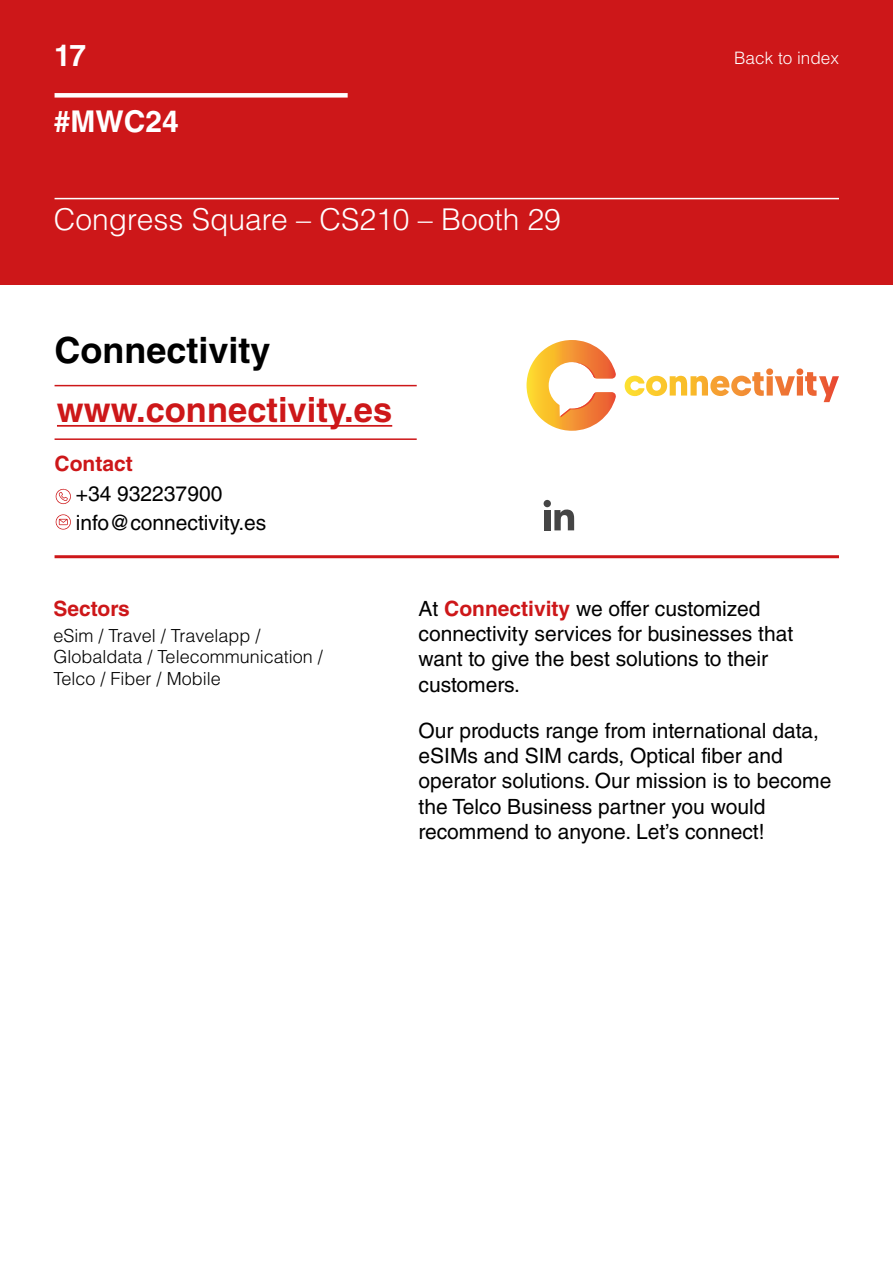
<style>
.page{position:relative;width:893px;height:1263px;background:#fff}
.page>*{position:absolute;margin:0;border:0;box-sizing:border-box;transform-origin:0 0}
.NOM_EMPRESA{font:700 36px "Helvetica LT Std";color:#000}
.WEB{font:700 34.5px "Helvetica LT Std";color:#cd1719}
.numeració-stan{font:300 30px "Helvetica LT Std";color:#fff}
.t1{font:700 30px "Helvetica LT Std";color:#fff}
.paràgraf{font:21px/25.2px "Helvetica LT Std";color:#000}
.dades_contacte{font:21px "Helvetica LT Std";color:#000}
.paràgraf-2{font:700 21px "Helvetica LT Std";color:#cd1719}
.sectors{font:300 18px/21.6px "Helvetica LT Std";color:#000}
.t2{font:300 17.1px "Helvetica LT Std";color:#fff}
.s1{font-weight:700;color:#cd1719}
</style>
<div class="page">
<div style="left:0;top:0;width:893px;height:285px;background:#cd1719"></div>
<div style="left:55px;top:93px;width:293px;height:5px;background:#fff"></div>
<hr style="left:55px;top:198px;width:784px;height:1px;background:#fff">
<hr style="left:55px;top:555px;width:784px;height:3px;background:#cd1719">
<hr style="left:55px;top:385px;width:362px;height:1px;background:#cd1719">
<hr style="left:55px;top:438px;width:362px;height:2px;background:#cd1719">
<svg style="left:56px;top:489px;width:15px;height:15px"></svg>
<svg style="left:56px;top:514px;width:15px;height:16px"></svg>
<svg style="left:554px;top:509px;width:20px;height:21px"></svg>
<div style="left:544px;top:510px;width:6px;height:20px;background:#454545"></div>
<div style="left:544px;top:500px;width:7px;height:7px;background:#454545;border-radius:50%"></div>
<hr style="left:57px;top:425px;width:335px;height:2px;background:#cd1719">
<svg style="left:625px;top:368px;width:214px;height:34px"></svg>
<svg style="left:526px;top:340px;width:90px;height:91px"></svg>
<h3 class="t1" style="left:54px;top:37px;width:34px">17</h3>
<h3 class="t1" style="left:54px;top:103px;width:127px">#MWC24</h3>
<p class="numeració-stan" style="left:54px;top:201px;width:509px">Congress Square – CS210 – Booth 29</p>
<h1 class="NOM_EMPRESA" style="left:55px;top:328px;width:218px">Connectivity</h1>
<h2 class="WEB" style="left:57px;top:389px;width:337px">www.connectivity.es</h2>
<p class="paràgraf-2" style="left:55px;top:451px;width:80px">Contact</p>
<h3 class="dades_contacte" style="left:76px;top:481px;width:148px">+34 932237900</h3>
<h3 class="dades_contacte" style="left:76px;top:511px;width:192px">info@connectivity.es</h3>
<p class="t2" style="left:734px;top:48px;width:106px">Back to index</p>
<p class="paràgraf-2" style="left:54px;top:596px;width:78px">Sectors</p>
<p class="sectors" style="left:54px;top:624px;width:271px">eSim / Travel / Travelapp /<br>Globaldata / Telecommunication /<br>Telco / Fiber / Mobile</p>
<p class="paràgraf" style="left:418px;top:596px;width:376px">At <span class="s1">Connectivity</span> we offer customized connectivity services for businesses that want to give the best solutions to their customers.</p>
<p class="paràgraf" style="left:418px;top:718px;width:414px">Our products range from international data, eSIMs and SIM cards, Optical fiber and operator solutions. Our mission is to become the Telco Business partner you would recommend to anyone. Let’s connect!</p>
</div>
